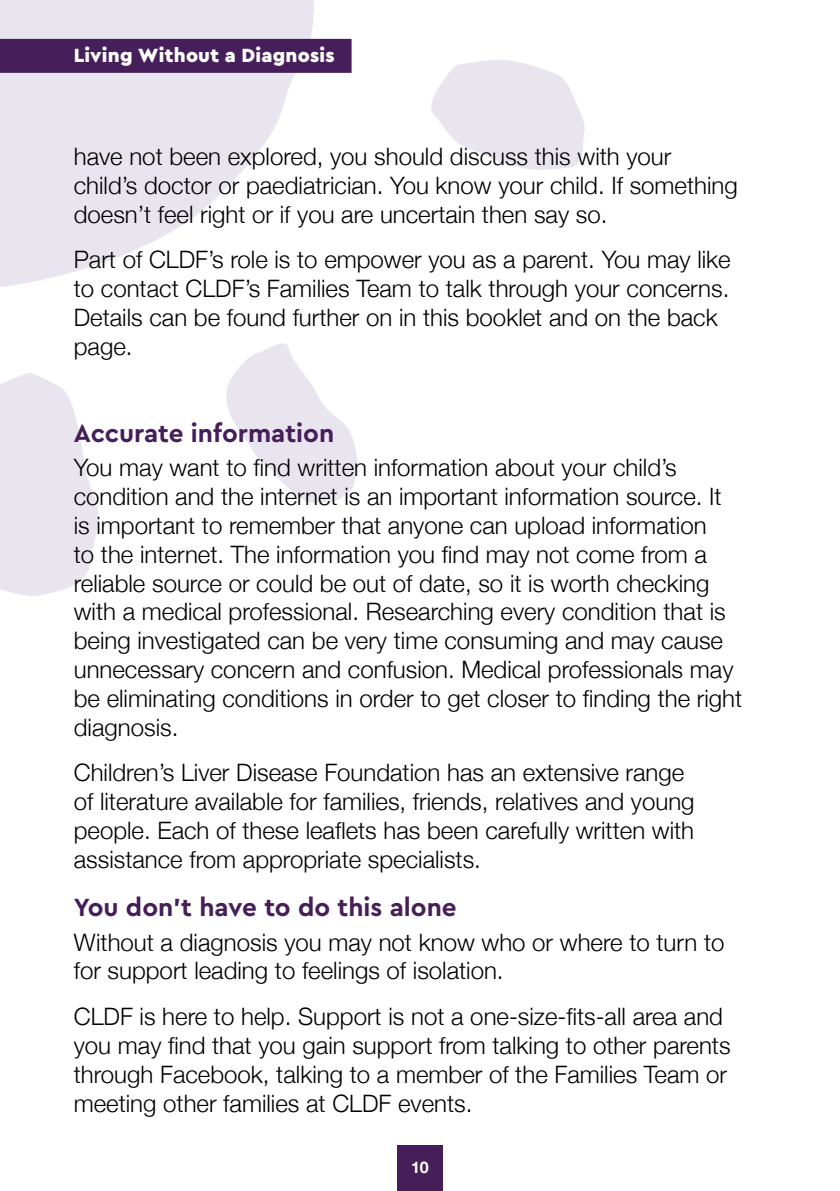
<style>
.page{position:relative;width:840px;height:1191px;background:#fff}
.page>*{position:absolute;margin:0;border:0;box-sizing:border-box;transform-origin:0 0}
.t1{font:700 26px "Cera Basic";color:#461e5a}
.t2{font:300 24px/28.8px "Helvetica Neue";color:#000}
.t3{font:900 20px "Cera Basic";letter-spacing:.01em;color:#fff}
.t4{font:700 16px "Helvetica Neue";color:#fff}
</style>
<div class="page">
<svg style="left:0;top:0;width:317px;height:287px;fill:#e9e5ef"></svg>
<svg style="left:431px;top:60px;width:154px;height:110px"></svg>
<svg style="left:226px;top:343px;width:131px;height:160px"></svg>
<svg style="left:0;top:373px;width:99px;height:223px"></svg>
<div style="left:0;top:0;width:308px;height:127px;background:#e9e5ef"></div>
<div style="left:0;top:39px;width:351px;height:34px;background:#461e5a"></div>
<div style="left:397px;top:1145px;width:45px;height:46px;background:#461e5a"></div>
<p class="t3" style="left:74px;top:43px;width:262px">Living Without a Diagnosis</p>
<p class="t2" style="left:74px;top:140px;width:665px">have not been explored, you should discuss this with your child’s doctor or paediatrician. You know your child. If something doesn’t feel right or if you are uncertain then say so.</p>
<p class="t2" style="left:74px;top:244px;width:658px">Part of CLDF’s role is to empower you as a parent. You may like to contact CLDF’s Families Team to talk through your concerns.<br>Details can be found further on in this booklet and on the back page.</p>
<p class="t1" style="left:74px;top:418px;width:262px">Accurate information</p>
<p class="t2" style="left:74px;top:451px;width:669px">You may want to find written information about your child’s condition and the internet is an important information source. It is important to remember that anyone can upload information<br>to the internet. The information you find may not come from a reliable source or could be out of date, so it is worth checking with a medical professional. Researching every condition that is being investigated can be very time consuming and may cause unnecessary concern and confusion. Medical professionals may be eliminating conditions in order to get closer to finding the right diagnosis.</p>
<p class="t2" style="left:74px;top:756px;width:622px">Children’s Liver Disease Foundation has an extensive range of literature available for families, friends, relatives and young people. Each of these leaflets has been carefully written with assistance from appropriate specialists.</p>
<p class="t1" style="left:74px;top:892px;width:384px">You don’t have to do this alone</p>
<p class="t2" style="left:74px;top:925px;width:652px">Without a diagnosis you may not know who or where to turn to for support leading to feelings of isolation.</p>
<p class="t2" style="left:74px;top:1000px;width:658px">CLDF is here to help. Support is not a one-size-fits-all area and you may find that you gain support from talking to other parents through Facebook, talking to a member of the Families Team or meeting other families at CLDF events.</p>
<p class="t4" style="left:411px;top:1154px;width:19px">10</p>
</div>
